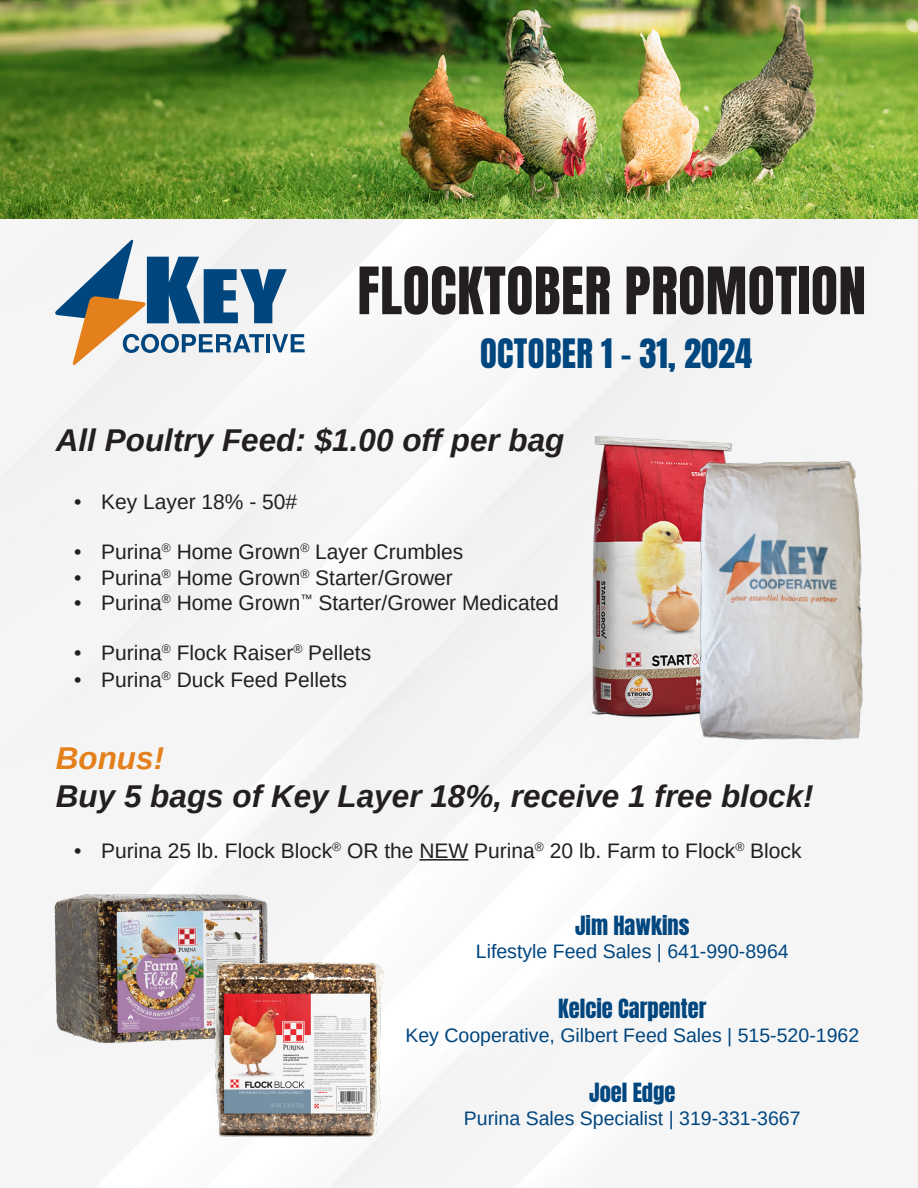
<style>
.page{position:relative;width:918px;height:1188px;background:#fff}
.page>*{position:absolute;margin:0;border:0;box-sizing:border-box;transform-origin:0 0}
.t1{font:55.5px "Anton";letter-spacing:.01em;color:#231f20}
.t2{font:34.5px "Anton";letter-spacing:.01em;color:#00467f}
.t3{font:italic 700 31.5px "Arimo";color:#231f20}
.t4{font:italic 700 31.5px "Arimo";color:#e4801b}
.t5{font:22.5px "Anton";color:#00467f}
.t6{font:21px "Arimo";color:#231f20}
.t7{font:19.5px "Arimo";color:#00467f}
</style>
<div class="page">
<hr style="left:419px;top:859px;width:49px;height:2px;background:#231f20">
<img style="left:0;top:0;width:918px;height:219px">
<svg style="left:55px;top:240px;width:250px;height:125px"></svg>
<img style="left:36px;top:861px;width:253px;height:192px">
<img style="left:210px;top:957px;width:178px;height:185px">
<img style="left:583px;top:427px;width:65px;height:298px">
<img style="left:648px;top:392px;width:240px;height:355px">
<p class="t1" style="left:357px;top:263px;width:510px">FLOCKTOBER PROMOTION</p>
<p class="t2" style="left:480px;top:335px;width:274px">OCTOBER 1 - 31, 2024</p>
<p class="t3" style="left:56px;top:418px;width:510px">All Poultry Feed: $1.00 off per bag</p>
<p class="t6" style="left:74px;top:488px;width:225px">• Key Layer 18% - 50#</p>
<p class="t6" style="left:74px;top:539px;width:391px">• Purina<sup>®</sup> Home Grown<sup>®</sup> Layer Crumbles</p>
<p class="t6" style="left:74px;top:564px;width:380px">• Purina<sup>®</sup> Home Grown<sup>®</sup> Starter/Grower</p>
<p class="t6" style="left:74px;top:589px;width:486px">• Purina<sup>®</sup> Home Grown<sup>™</sup> Starter/Grower Medicated</p>
<p class="t6" style="left:74px;top:640px;width:299px">• Purina<sup>®</sup> Flock Raiser<sup>®</sup> Pellets</p>
<p class="t6" style="left:74px;top:667px;width:274px">• Purina<sup>®</sup> Duck Feed Pellets</p>
<p class="t4" style="left:56px;top:737px;width:110px">Bonus!</p>
<p class="t3" style="left:56px;top:775px;width:760px">Buy 5 bags of Key Layer 18%, receive 1 free block!</p>
<p class="t6" style="left:74px;top:837px;width:729px">• Purina 25 lb. Flock Block<sup>®</sup> OR the NEW Purina<sup>®</sup> 20 lb. Farm to Flock<sup>®</sup> Block</p>
<p class="t5" style="left:575px;top:914px;width:116px">Jim Hawkins</p>
<p class="t7" style="left:476px;top:939px;width:314px">Lifestyle Feed Sales | 641-990-8964</p>
<p class="t5" style="left:558px;top:997px;width:150px">Kelcie Carpenter</p>
<p class="t7" style="left:405px;top:1022px;width:455px">Key Cooperative, Gilbert Feed Sales | 515-520-1962</p>
<p class="t5" style="left:589px;top:1081px;width:88px">Joel Edge</p>
<p class="t7" style="left:464px;top:1106px;width:338px">Purina Sales Specialist | 319-331-3667</p>
</div>
